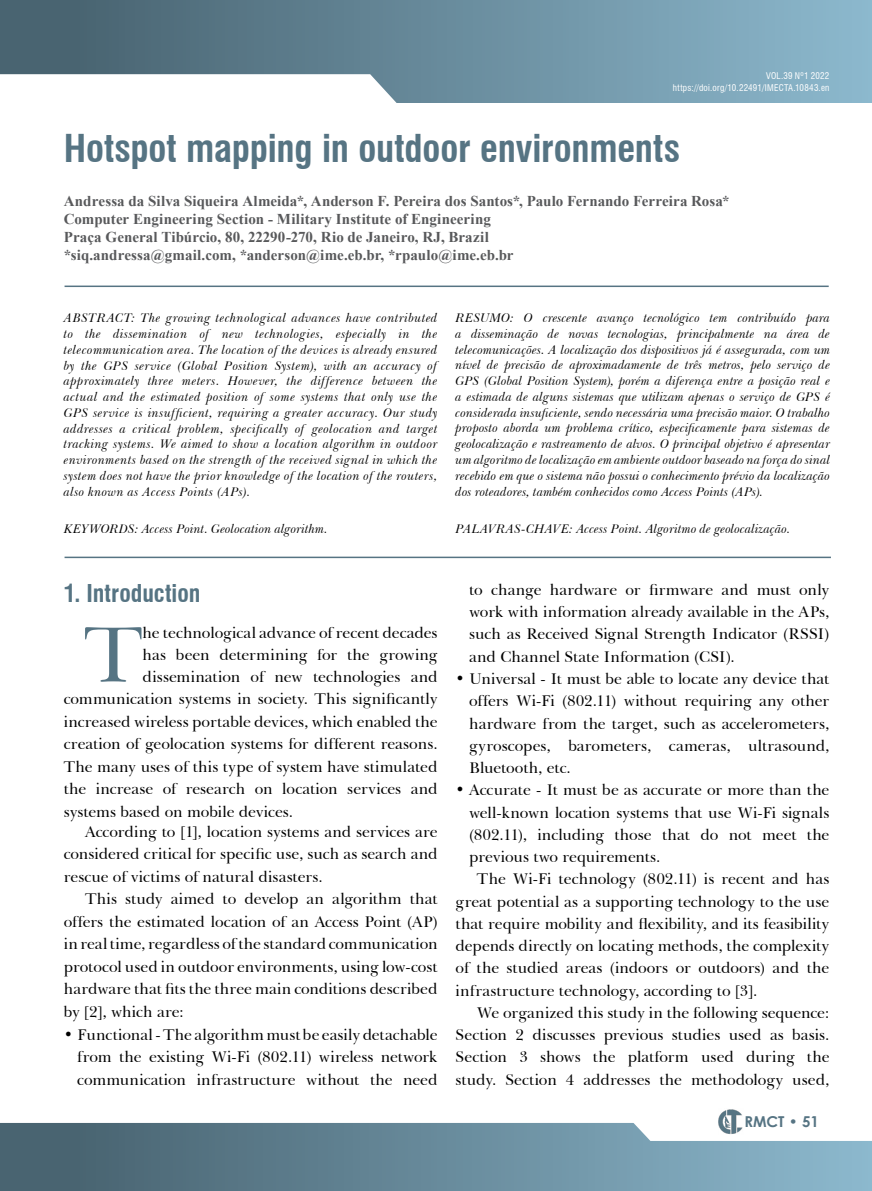
<style>
.page{position:relative;width:872px;height:1191px;background:#fff}
.page>*{position:absolute;margin:0;border:0;box-sizing:border-box;transform-origin:0 0}
.t1{font:80.55px "Baskerville BT";color:#567483}
.t2{font:700 condensed 37.5px "Swiss 721 BT";letter-spacing:-.005em;color:#567483}
.t3{font:700 condensed 24px "Swiss 721 BT";color:#567483}
.t4{font:15.75px/22.5px "Baskerville BT";color:#000;text-align:justify}
.t5{font:700 15px/18px "Times New Roman";letter-spacing:.005em;color:#58595b}
.t6{font:700 15px "Century Gothic";color:#567483}
.t7{font:italic 12.75px/15.8px "Baskerville BT";letter-spacing:.01em;color:#000;text-align:justify}
.t8{font:condensed 9px/12px "Swiss 721 BT";letter-spacing:.03em;color:#fff;text-align:right}
</style>
<div class="page">
<hr style="left:65px;top:285px;width:763px;height:2px;background:#567483">
<hr style="left:65px;top:556px;width:766px;height:2px;background:#567483">
<div style="left:0;top:0;width:872px;height:102px;background:linear-gradient(to right,#445d6a,#8cb8cd)"></div>
<svg style="left:0;top:1123px;width:872px;height:68px;background:#658898"></svg>
<svg style="left:629px;top:1123px;width:243px;height:18px"></svg>
<svg style="left:0;top:74px;width:406px;height:29px"></svg>
<img style="left:718px;top:1109px;width:25px;height:25px">
<p class="t8" style="left:673px;top:70px;width:158px">VOL.39 Nº1 2022 https://doi.org/10.22491/IMECTA.10843.en</p>
<h2 class="t2" style="left:64px;top:126px;width:618px">Hotspot mapping in outdoor environments</h2>
<p class="t5" style="left:64px;top:191px;width:667px">Andressa da Silva Siqueira Almeida*, Anderson F. Pereira dos Santos*, Paulo Fernando Ferreira Rosa* Computer Engineering Section - Military Institute of Engineering<br>Praça General Tibúrcio, 80, 22290-270, Rio de Janeiro, RJ, Brazil<br>*siq.andressa@gmail.com, *anderson@ime.eb.br, *rpaulo@ime.eb.br</p>
<p class="t7" style="left:64px;top:310px;width:375px">ABSTRACT: The growing technological advances have contributed to the dissemination of new technologies, especially in the telecommunication area. The location of the devices is already ensured by the GPS service (Global Position System), with an accuracy of approximately three meters. However, the difference between the actual and the estimated position of some systems that only use the GPS service is insufficient, requiring a greater accuracy. Our study addresses a critical problem, specifically of geolocation and target tracking systems. We aimed to show a location algorithm in outdoor environments based on the strength of the received signal in which the system does not have the prior knowledge of the location of the routers, also known as Access Points (APs).</p>
<p class="t7" style="left:64px;top:520px;width:265px">KEYWORDS: Access Point. Geolocation algorithm.</p>
<p class="t7" style="left:455px;top:310px;width:376px">RESUMO: O crescente avanço tecnológico tem contribuído para a disseminação de novas tecnologias, principalmente na área de telecomunicações. A localização dos dispositivos já é assegurada, com um nível de precisão de aproximadamente de três metros, pelo serviço de GPS (Global Position System), porém a diferença entre a posição real e a estimada de alguns sistemas que utilizam apenas o serviço de GPS é considerada insuficiente, sendo necessária uma precisão maior. O trabalho proposto aborda um problema crítico, especificamente para sistemas de geolocalização e rastreamento de alvos. O principal objetivo é apresentar um algoritmo de localização em ambiente outdoor baseado na força do sinal recebido em que o sistema não possui o conhecimento prévio da localização dos roteadores, também conhecidos como Access Points (APs).</p>
<p class="t7" style="left:455px;top:520px;width:336px">PALAVRAS-CHAVE: Access Point. Algoritmo de geolocalização.</p>
<h3 class="t3" style="left:64px;top:579px;width:138px">1. Introduction</h3>
<h1 class="t1" style="left:84px;top:599px;width:60px">T</h1>
<p class="t4" style="left:143px;top:621px;width:296px">he technological advance of recent decades</p>
<p class="t4" style="left:143px;top:643px;width:296px">has been determining for the growing</p>
<p class="t4" style="left:143px;top:664px;width:296px">dissemination of new technologies and</p>
<p class="t4" style="left:64px;top:687px;width:375px">communication systems in society. This significantly</p>
<p class="t4" style="left:64px;top:709px;width:375px">increased wireless portable devices, which enabled the</p>
<p class="t4" style="left:64px;top:732px;width:375px">creation of geolocation systems for different reasons.</p>
<p class="t4" style="left:64px;top:755px;width:375px">The many uses of this type of system have stimulated</p>
<p class="t4" style="left:64px;top:777px;width:375px">the increase of research on location services and</p>
<p class="t4" style="left:64px;top:800px;width:231px">systems based on mobile devices.</p>
<p class="t4" style="left:64px;top:819px;width:375px;text-indent:21px">According to [1], location systems and services are considered critical for specific use, such as search and rescue of victims of natural disasters.</p>
<p class="t4" style="left:64px;top:887px;width:375px;text-indent:21px">This study aimed to develop an algorithm that offers the estimated location of an Access Point (AP) in real time, regardless of the standard communication protocol used in outdoor environments, using low-cost hardware that fits the three main conditions described by [2], which are:</p>
<p class="t4" style="left:77px;top:1022px;width:362px;text-indent:-13px">• Functional - The algorithm must be easily detachable from the existing Wi-Fi (802.11) wireless network communication infrastructure without the need</p>
<p class="t4" style="left:469px;top:578px;width:362px">to change hardware or firmware and must only work with information already available in the APs, such as Received Signal Strength Indicator (RSSI) and Channel State Information (CSI).</p>
<p class="t4" style="left:469px;top:667px;width:362px;text-indent:-13px">• Universal - It must be able to locate any device that offers Wi-Fi (802.11) without requiring any other hardware from the target, such as accelerometers, gyroscopes, barometers, cameras, ultrasound, Bluetooth, etc.</p>
<p class="t4" style="left:455px;top:778px;width:375px">• Accurate - It must be as accurate or more than the</p>
<p class="t4" style="left:469px;top:800px;width:362px">well-known location systems that use Wi-Fi signals</p>
<p class="t4" style="left:469px;top:822px;width:362px">(802.11), including those that do not meet the</p>
<p class="t4" style="left:469px;top:845px;width:193px">previous two requirements.</p>
<p class="t4" style="left:477px;top:867px;width:354px">The Wi-Fi technology (802.11) is recent and has</p>
<p class="t4" style="left:455px;top:889px;width:375px">great potential as a supporting technology to the use</p>
<p class="t4" style="left:455px;top:911px;width:375px">that require mobility and flexibility, and its feasibility</p>
<p class="t4" style="left:455px;top:934px;width:375px">depends directly on locating methods, the complexity</p>
<p class="t4" style="left:455px;top:956px;width:375px">of the studied areas (indoors or outdoors) and the</p>
<p class="t4" style="left:455px;top:978px;width:303px">infrastructure technology, according to [3].</p>
<p class="t4" style="left:477px;top:1001px;width:354px">We organized this study in the following sequence:</p>
<p class="t4" style="left:455px;top:1023px;width:375px">Section 2 discusses previous studies used as basis.</p>
<p class="t4" style="left:455px;top:1045px;width:375px">Section 3 shows the platform used during the</p>
<p class="t4" style="left:455px;top:1067px;width:375px">study. Section 4 addresses the methodology used,</p>
<p class="t6" style="left:744px;top:1110px;width:76px">RMCT • 51</p>
</div>
